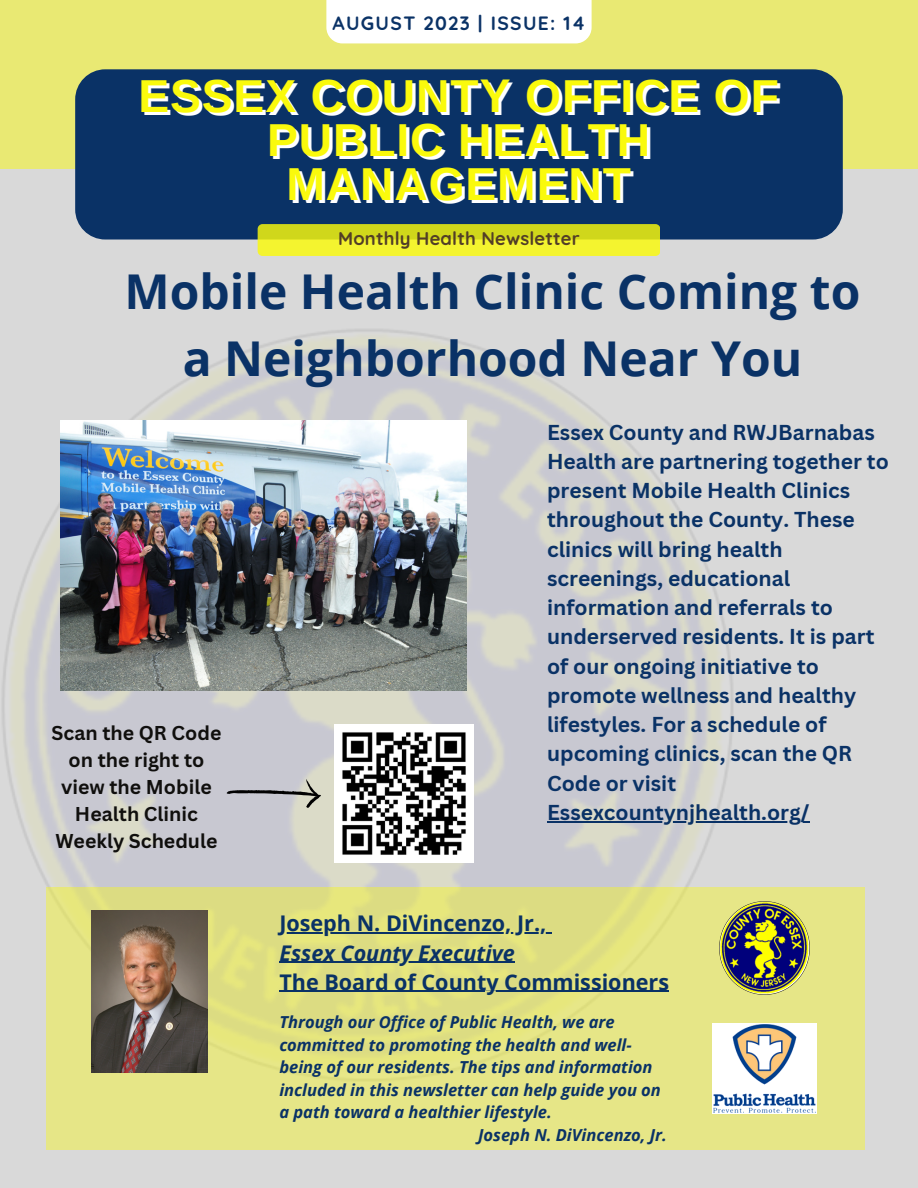
<style>
.page{position:relative;width:918px;height:1188px;background:#d9d9d9}
.page>*{position:absolute;margin:0;border:0;box-sizing:border-box;transform-origin:0 0}
.t1{font:700 48px/66.3px "Open Sans";color:#0a3266;text-align:center}
.t2{font:700 46.2px/43.8px "Arimo";letter-spacing:.02em;color:#fff;text-align:center}
.t3{font:700 21.6px "Open Sans";color:#0a3266}
.t4{font:italic 700 21.6px "Open Sans";color:#0a3266}
.t5{font:700 21px/29.2px "Canva Sans";color:#0a3266}
.t6{font:700 19.5px/27px "Canva Sans";color:#100f0d;text-align:center}
.t7{font:700 19.2px "Quicksand";letter-spacing:.07em;color:#0a3266}
.t8{font:700 18.45px "Quicksand";letter-spacing:.01em;color:#523e27}
.t9{font:italic 700 16.5px/22.5px "Open Sans";color:#0a3266}
</style>
<div class="page">
<img style="left:2px;top:329px;width:733px;height:559px">
<div style="left:46px;top:888px;width:819px;height:262px;background:#e6e687"></div>
<div style="left:0;top:0;width:918px;height:169px;background:#e9e973"></div>
<div style="left:75px;top:69px;width:768px;height:171px;background:#0a3266;border-radius:30px"></div>
<svg style="left:258px;top:224px;width:402px;height:32px;background:#e2e525"></svg>
<div style="left:326px;top:0;width:266px;height:43px;background:#fff"></div>
<img style="left:720px;top:902px;width:90px;height:92px">
<img style="left:92px;top:911px;width:116px;height:162px">
<img style="left:713px;top:1024px;width:103px;height:90px">
<img style="left:60px;top:420px;width:406px;height:270px">
<img style="left:335px;top:724px;width:138px;height:138px">
<svg style="left:227px;top:779px;width:95px;height:29px;background:#b2b2b4"></svg>
<hr style="left:279px;top:932px;width:267px;height:2px;background:#0a3266">
<svg style="left:546px;top:932px;width:6px;height:2px"></svg>
<hr style="left:279px;top:962px;width:236px;height:1px;background:#0a3266">
<hr style="left:279px;top:991px;width:390px;height:1px;background:#0a3266">
<hr style="left:547px;top:821px;width:263px;height:1px;background:#0a3266">
<p class="t7" style="left:332px;top:11px;width:255px">AUGUST 2023 | ISSUE: 14</p>
<p class="t2" style="left:142px;top:77px;width:642px">ESSEX COUNTY OFFICE OF<br>PUBLIC HEALTH<br>MANAGEMENT</p>
<p class="t8" style="left:338px;top:227px;width:243px">Monthly Health Newsletter</p>
<p class="t1" style="left:125px;top:258px;width:737px">Mobile Health Clinic Coming to a Neighborhood Near You</p>
<p class="t5" style="left:547px;top:417px;width:343px">Essex County and RWJBarnabas<br>Health are partnering together to present Mobile Health Clinics throughout the County. These clinics will bring health screenings, educational information and referrals to underserved residents. It is part of our ongoing initiative to promote wellness and healthy lifestyles. For a schedule of upcoming clinics, scan the QR<br>Code or visit<br>Essexcountynjhealth.org/</p>
<p class="t6" style="left:52px;top:719px;width:171px">Scan the QR Code on the right to view the Mobile<br>Health Clinic<br>Weekly Schedule</p>
<p class="t3" style="left:279px;top:908px;width:269px">Joseph N. DiVincenzo, Jr.,</p>
<p class="t4" style="left:279px;top:937px;width:237px">Essex County Executive</p>
<p class="t3" style="left:279px;top:967px;width:391px">The Board of County Commissioners</p>
<p class="t9" style="left:279px;top:1011px;width:383px">Through our Office of Public Health, we are committed to promoting the health and well&shy;being of our residents. The tips and information included in this newsletter can help guide you on a path toward a healthier lifestyle.</p>
<p class="t9" style="left:478px;top:1123px;width:190px">Joseph N. DiVincenzo, Jr.</p>
</div>
